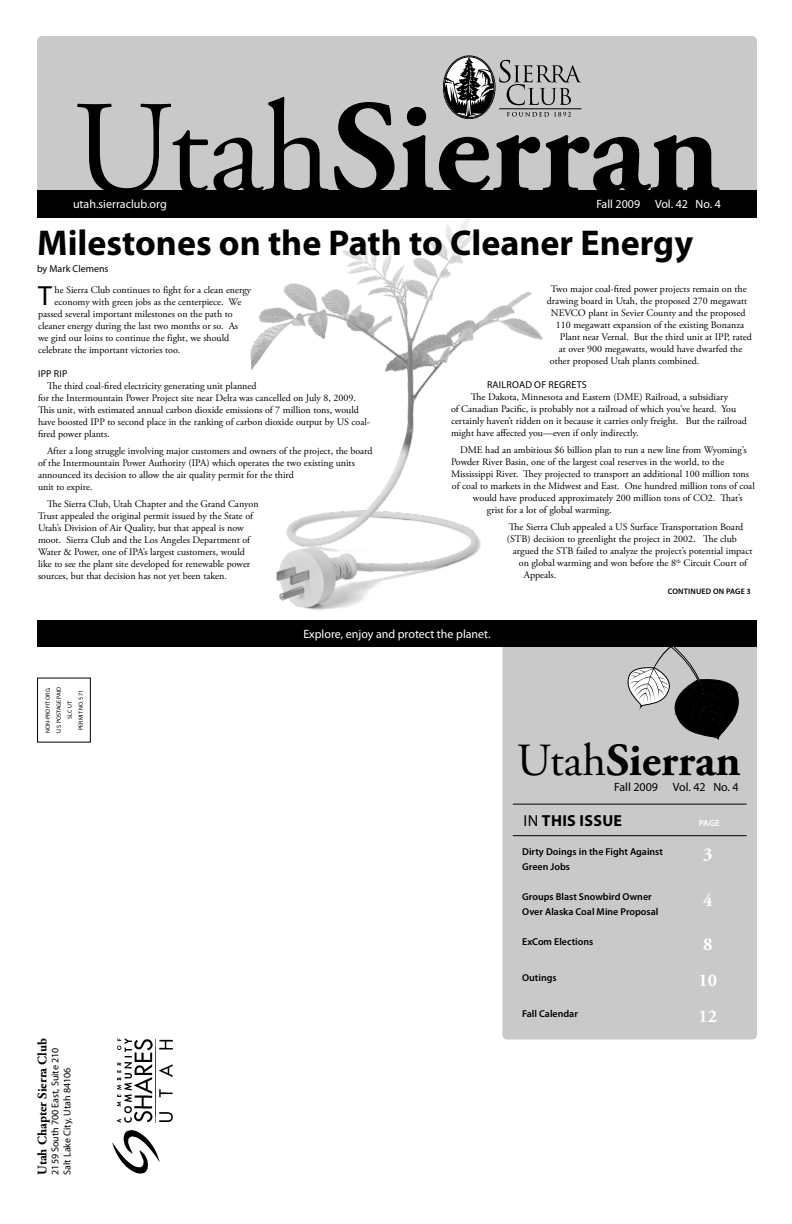
<style>
.page{position:relative;width:792px;height:1224px;background:#fff}
.page>*{position:absolute;margin:0;border:0;box-sizing:border-box;transform-origin:0 0}
.t1{font:700 133px "Adobe Garamond Pro";color:#000}
.t2{font:700 46px "Adobe Garamond Pro";color:#000}
.t3{font:700 36px "Myriad Pro";color:#000}
.t4{font:27.8px "Myriad Pro";color:#000}
.t5{font:700 18px "Adobe Garamond Pro";color:#fff}
.t6{font:700 16px "Myriad Pro";letter-spacing:.02em;color:#000}
.t7{font:700 13px "Adobe Garamond Pro";color:#000}
.t8{font:12px "Myriad Pro";color:#fff}
.t9{font:12px "Myriad Pro";color:#000}
.t10{font:10px/12px "Adobe Garamond Pro";color:#000}
.t11{font:600 10px/15px "Myriad Pro";color:#000}
.t12{font:10px/12px "Myriad Pro";color:#000}
.t13{font:600 9px "Myriad Pro";color:#fff}
.t14{font:600 8px "Myriad Pro";letter-spacing:.02em;color:#000}
.t15{font:6px/11px "Myriad Pro";color:#000;text-align:center}
.s1{font-weight:400}
</style>
<div class="page">
<img style="left:250px;top:218px;width:293px;height:392px">
<div style="left:502px;top:635px;width:255px;height:404px;background:#c9c9ca;border-radius:5px"></div>
<div style="left:37px;top:36px;width:720px;height:171px;background:#c9c9ca;border-radius:5px"></div>
<div style="left:37px;top:190px;width:720px;height:28px;background:#000"></div>
<hr style="left:499px;top:109px;width:83px;height:1px;background:#000">
<svg style="left:444px;top:56px;width:137px;height:62px"></svg>
<div style="left:37px;top:678px;width:54px;height:65px;border:1px solid #000"></div>
<img style="left:112px;top:1038px;width:61px;height:136px">
<hr style="left:513px;top:835px;width:234px;height:1px;background:#000">
<hr style="left:513px;top:804px;width:234px;height:1px;background:#000">
<svg style="left:627px;top:647px;width:112px;height:93px"></svg>
<div style="left:37px;top:620px;width:720px;height:27px;background:#000"></div>
<h1 class="t1" style="left:73px;top:72px;width:649px"><span class="s1">Utah</span>Sierran</h1>
<p class="t8" style="left:73px;top:197px;width:95px">utah.sierraclub.org</p>
<p class="t8" style="left:596px;top:197px;width:126px">Fall 2009 Vol. 42 No. 4</p>
<h3 class="t3" style="left:37px;top:220px;width:658px">Milestones on the Path to Cleaner Energy</h3>
<p class="t12" style="left:37px;top:262px;width:73px">by Mark Clemens</p>
<p class="t10" style="left:551px;top:283px;width:197px">Two major coal-fired power projects remain on the</p>
<p class="t10" style="left:547px;top:295px;width:202px">drawing board in Utah, the proposed 270 megawatt</p>
<p class="t10" style="left:551px;top:307px;width:196px">NEVCO plant in Sevier County and the proposed</p>
<p class="t10" style="left:556px;top:319px;width:190px">110 megawatt expansion of the existing Bonanza</p>
<p class="t10" style="left:560px;top:331px;width:193px">Plant near Vernal. But the third unit at IPP, rated</p>
<p class="t10" style="left:559px;top:343px;width:185px">at over 900 megawatts, would have dwarfed the</p>
<p class="t10" style="left:550px;top:355px;width:151px">other proposed Utah plants combined.</p>
<p class="t12" style="left:487px;top:379px;width:13px">Railroad</p>
<p class="t12" style="left:534px;top:379px;width:27px">of Regrets</p>
<p class="t10" style="left:451px;top:391px;width:297px;text-indent:20px">The Dakota, Minnesota and Eastern (DME) Railroad, a subsidiary<br>of Canadian Pacific, is probably not a railroad of which you’ve heard. You certainly haven’t ridden on it because it carries only freight. But the railroad might have affected you—even if only indirectly.</p>
<p class="t10" style="left:460px;top:444px;width:288px">DME had an ambitious $6 billion plan to run a new line from Wyoming’s</p>
<p class="t10" style="left:451px;top:456px;width:275px">Powder River Basin, one of the largest coal reserves in the world, to the</p>
<p class="t10" style="left:451px;top:468px;width:300px">Mississippi River. They projected to transport an additional 100 million tons</p>
<p class="t10" style="left:452px;top:480px;width:304px">of coal to markets in the Midwest and East. One hundred million tons of coal</p>
<p class="t10" style="left:473px;top:492px;width:271px">would have produced approximately 200 million tons of CO2. That’s</p>
<p class="t10" style="left:487px;top:504px;width:126px">grist for a lot of global warming.</p>
<p class="t10" style="left:509px;top:521px;width:236px">The Sierra Club appealed a US Surface Transportation Board</p>
<p class="t10" style="left:507px;top:533px;width:231px">(STB) decision to greenlight the project in 2002. The club</p>
<p class="t10" style="left:513px;top:545px;width:241px">argued the STB failed to analyze the project’s potential impact</p>
<p class="t10" style="left:519px;top:557px;width:230px">on global warming and won before the 8<sup>th</sup> Circuit Court of</p>
<p class="t10" style="left:524px;top:569px;width:34px">Appeals.</p>
<h3 class="t4" style="left:38px;top:278px;width:15px">T</h3>
<p class="t10" style="left:55px;top:284px;width:198px">he Sierra Club continues to fight for a clean energy</p>
<p class="t10" style="left:55px;top:296px;width:188px">economy with green jobs as the centerpiece. We</p>
<p class="t10" style="left:38px;top:308px;width:196px">passed several important milestones on the path to</p>
<p class="t10" style="left:38px;top:320px;width:202px">cleaner energy during the last two months or so. As</p>
<p class="t10" style="left:38px;top:332px;width:193px">we gird our loins to continue the fight, we should</p>
<p class="t10" style="left:38px;top:344px;width:144px">celebrate the important victories too.</p>
<p class="t12" style="left:38px;top:367px;width:31px">IPP RIP</p>
<p class="t10" style="left:38px;top:380px;width:334px;text-indent:9px">The third coal-fired electricity generating unit planned<br>for the Intermountain Power Project site near Delta was cancelled on July 8, 2009.<br>This unit, with estimated annual carbon dioxide emissions of 7 million tons, would have boosted IPP to second place in the ranking of carbon dioxide output by US coal&shy;fired power plants.</p>
<p class="t10" style="left:38px;top:445px;width:336px;text-indent:9px">After a long struggle involving major customers and owners of the project, the board of the Intermountain Power Authority (IPA) which operates the two existing units announced its decision to allow the air quality permit for the third<br>unit to expire.</p>
<p class="t10" style="left:38px;top:498px;width:222px;text-indent:9px">The Sierra Club, Utah Chapter and the Grand Canyon Trust appealed the original permit issued by the State of Utah’s Division of Air Quality, but that appeal is now moot. Sierra Club and the Los Angeles Department of Water &amp; Power, one of IPA’s largest customers, would like to see the plant site developed for renewable power sources, but that decision has not yet been taken.</p>
<p class="t15" style="left:42px;top:733px;width:48px;rotate:-90deg">NON-PROFIT ORG.<br>U.S. POSTAGE PAID<br>SLC UT<br>PERMIT NO. 571</p>
<h3 class="t7" style="left:35px;top:1175px;width:138px;rotate:-90deg">Utah Chapter Sierra Club</h3>
<p class="t12" style="left:49px;top:1175px;width:128px;rotate:-90deg">2159 South 700 East, Suite 210<br>Salt Lake City, Utah 84106</p>
<p class="t8" style="left:303px;top:627px;width:189px">Explore, enjoy and protect the planet.</p>
<p class="t14" style="left:668px;top:587px;width:85px">continued on page 3</p>
<h2 class="t2" style="left:517px;top:734px;width:225px"><span class="s1">Utah</span>Sierran</h2>
<p class="t9" style="left:614px;top:780px;width:126px">Fall 2009 Vol. 42 No. 4</p>
<h3 class="t6" style="left:524px;top:810px;width:100px"><span class="s1">in</span> This Issue</h3>
<p class="t13" style="left:699px;top:817px;width:23px">page</p>
<p class="t11" style="left:522px;top:843px;width:142px">Dirty Doings in the Fight Against<br>Green Jobs</p>
<h3 class="t5" style="left:703px;top:844px;width:11px">3</h3>
<p class="t11" style="left:522px;top:889px;width:138px">Groups Blast Snowbird Owner<br>Over Alaska Coal Mine Proposal</p>
<h3 class="t5" style="left:703px;top:890px;width:11px">4</h3>
<p class="t11" style="left:522px;top:934px;width:73px">ExCom Elections</p>
<h3 class="t5" style="left:703px;top:934px;width:11px">8</h3>
<p class="t11" style="left:522px;top:970px;width:36px">Outings</p>
<h3 class="t5" style="left:699px;top:970px;width:20px">10</h3>
<p class="t11" style="left:522px;top:1006px;width:57px">Fall Calendar</p>
<h3 class="t5" style="left:699px;top:1006px;width:20px">12</h3>
</div>
